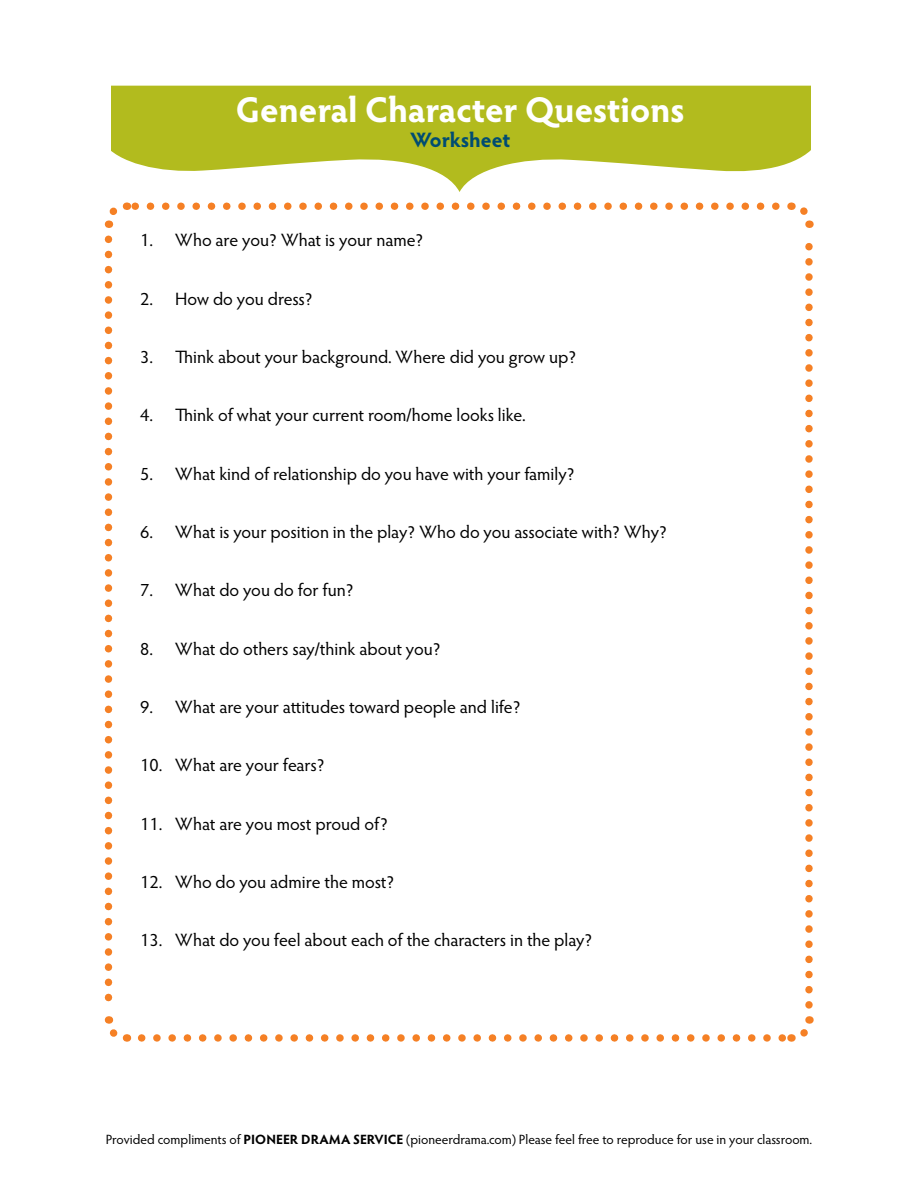
<style>
.page{position:relative;width:918px;height:1188px;background:#fff}
.page>*{position:absolute;margin:0;border:0;box-sizing:border-box;transform-origin:0 0}
.t1{font:700 35.85px "Hypatia Sans Pro";letter-spacing:-.005em;color:#fff}
.t2{font:700 20.85px "Hypatia Sans Pro";letter-spacing:-.005em;color:#004c72}
.t3{font:18px "Hypatia Sans Pro";color:#000}
.t4{font:13.5px "Hypatia Sans Pro";color:#000}
.s1{font-weight:700}
</style>
<div class="page">
<svg style="left:111px;top:86px;width:700px;height:106px;fill:#b2bb1e"></svg>
<svg style="left:142px;top:1034px;width:641px;height:8px"></svg>
<svg style="left:134px;top:203px;width:642px;height:7px"></svg>
<svg style="left:104px;top:239px;width:25px;height:803px"></svg>
<svg style="left:791px;top:1016px;width:23px;height:26px"></svg>
<svg style="left:788px;top:202px;width:26px;height:803px"></svg>
<svg style="left:104px;top:202px;width:23px;height:26px"></svg>
<div style="left:811px;top:69px;width:68px;height:140px;background:#fff"></div>
<h1 class="t1" style="left:236px;top:84px;width:451px">General Character Questions</h1>
<p class="t2" style="left:410px;top:125px;width:102px">Worksheet</p>
<p class="t3" style="left:140px;top:228px;width:285px">1. Who are you? What is your name?</p>
<p class="t3" style="left:140px;top:287px;width:174px">2. How do you dress?</p>
<p class="t3" style="left:140px;top:345px;width:438px">3. Think about your background. Where did you grow up?</p>
<p class="t3" style="left:140px;top:403px;width:387px">4. Think of what your current room/home looks like.</p>
<p class="t3" style="left:140px;top:462px;width:436px">5. What kind of relationship do you have with your family?</p>
<p class="t3" style="left:140px;top:520px;width:529px">6. What is your position in the play? Who do you associate with? Why?</p>
<p class="t3" style="left:140px;top:578px;width:215px">7. What do you do for fun?</p>
<p class="t3" style="left:140px;top:637px;width:302px">8. What do others say/think about you?</p>
<p class="t3" style="left:140px;top:695px;width:382px">9. What are your attitudes toward people and life?</p>
<p class="t3" style="left:140px;top:753px;width:186px">10. What are your fears?</p>
<p class="t3" style="left:140px;top:812px;width:250px">11. What are you most proud of?</p>
<p class="t3" style="left:140px;top:870px;width:256px">12. Who do you admire the most?</p>
<p class="t3" style="left:140px;top:928px;width:454px">13. What do you feel about each of the characters in the play?</p>
<p class="t4" style="left:106px;top:1130px;width:708px">Provided compliments of <span class="s1">PIONEER DRAMA SERVICE</span> (pioneerdrama.com) Please feel free to reproduce for use in your classroom.</p>
</div>
